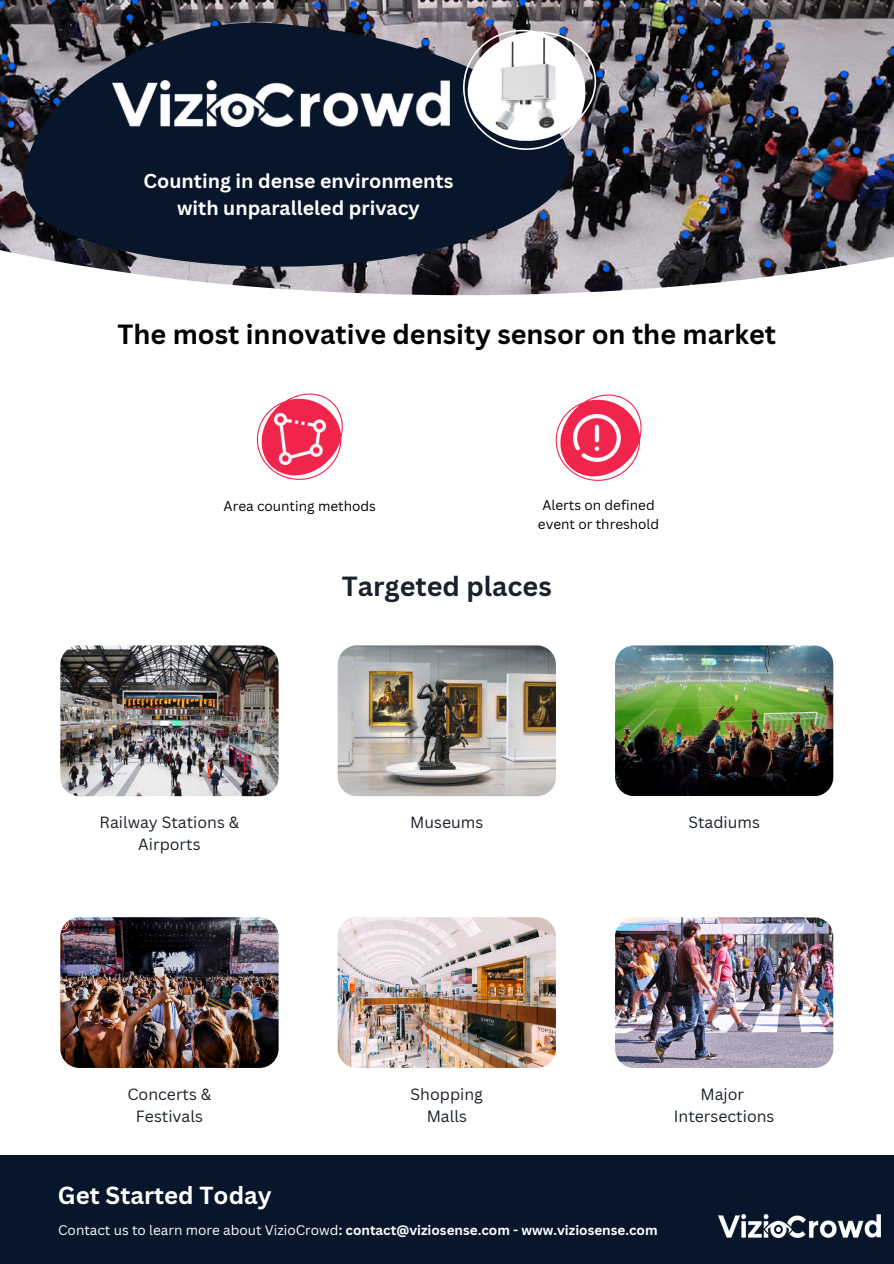
<style>
.page{position:relative;width:894px;height:1264px;background:#fff}
.page>*{position:absolute;margin:0;border:0;box-sizing:border-box;transform-origin:0 0}
.t1{font:700 27px "Canva Sans";color:#000}
.t2{font:700 27px "Canva Sans";color:#1b212b}
.t3{font:700 24px "Canva Sans";color:#fff}
.t4{font:700 19.5px/27px "Canva Sans";color:#fff;text-align:center}
.t5{font:15.75px/21.3px "Canva Sans";color:#1b212b;text-align:center}
.t6{font:700 13.5px "Canva Sans";color:#fff}
.t7{font:13.5px "Canva Sans";color:#000}
.s1{font-weight:400}
</style>
<div class="page">
<div style="left:0;top:1155px;width:893px;height:108px;background:#08162c"></div>
<svg style="left:0;top:0;width:893px;height:442px"></svg>
<svg style="left:23px;top:23px;width:546px;height:244px;background:#212b3e"></svg>
<svg style="left:555px;top:394px;width:86px;height:87px"></svg>
<img style="left:573px;top:414px;width:47px;height:47px">
<svg style="left:257px;top:393px;width:85px;height:87px"></svg>
<img style="left:274px;top:413px;width:51px;height:51px">
<img style="left:337px;top:917px;width:218px;height:150px;border-radius:19px">
<img style="left:60px;top:917px;width:218px;height:150px;border-radius:19px">
<img style="left:718px;top:1214px;width:162px;height:23px">
<img style="left:615px;top:917px;width:218px;height:150px;border-radius:19px">
<img style="left:615px;top:645px;width:218px;height:151px;border-radius:19px">
<img style="left:337px;top:645px;width:218px;height:151px;border-radius:19px">
<img style="left:60px;top:645px;width:218px;height:151px;border-radius:19px">
<svg style="left:440px;top:0;width:174px;height:174px;background:#585965"></svg>
<img style="left:112px;top:80px;width:337px;height:47px">
<img style="left:478px;top:36px;width:99px;height:101px">
<h4 class="t4" style="left:143px;top:167px;width:311px">Counting in dense environments with unparalleled privacy</h4>
<p class="t1" style="left:117px;top:315px;width:660px">The most innovative density sensor on the market</p>
<p class="t7" style="left:223px;top:496px;width:154px">Area counting methods</p>
<p class="t7" style="left:542px;top:495px;width:114px">Alerts on defined</p>
<p class="t7" style="left:537px;top:514px;width:123px">event or threshold</p>
<h4 class="t2" style="left:342px;top:567px;width:211px">Targeted places</h4>
<p class="t5" style="left:100px;top:811px;width:141px">Railway Stations &amp;</p>
<p class="t5" style="left:410px;top:811px;width:74px">Museums</p>
<p class="t5" style="left:688px;top:811px;width:73px">Stadiums</p>
<p class="t5" style="left:138px;top:833px;width:64px">Airports</p>
<p class="t5" style="left:127px;top:1083px;width:85px">Concerts &amp;<br>Festivals</p>
<p class="t5" style="left:673px;top:1083px;width:102px">Major<br>Intersections</p>
<h3 class="t5" style="left:410px;top:1083px;width:74px">Shopping<br>Malls</h3>
<p class="t3" style="left:58px;top:1178px;width:215px">Get Started Today</p>
<h4 class="t6" style="left:58px;top:1220px;width:600px"><span class="s1">Contact us to learn more about VizioCrowd</span>: contact@viziosense.com - www.viziosense.com</h4>
</div>
